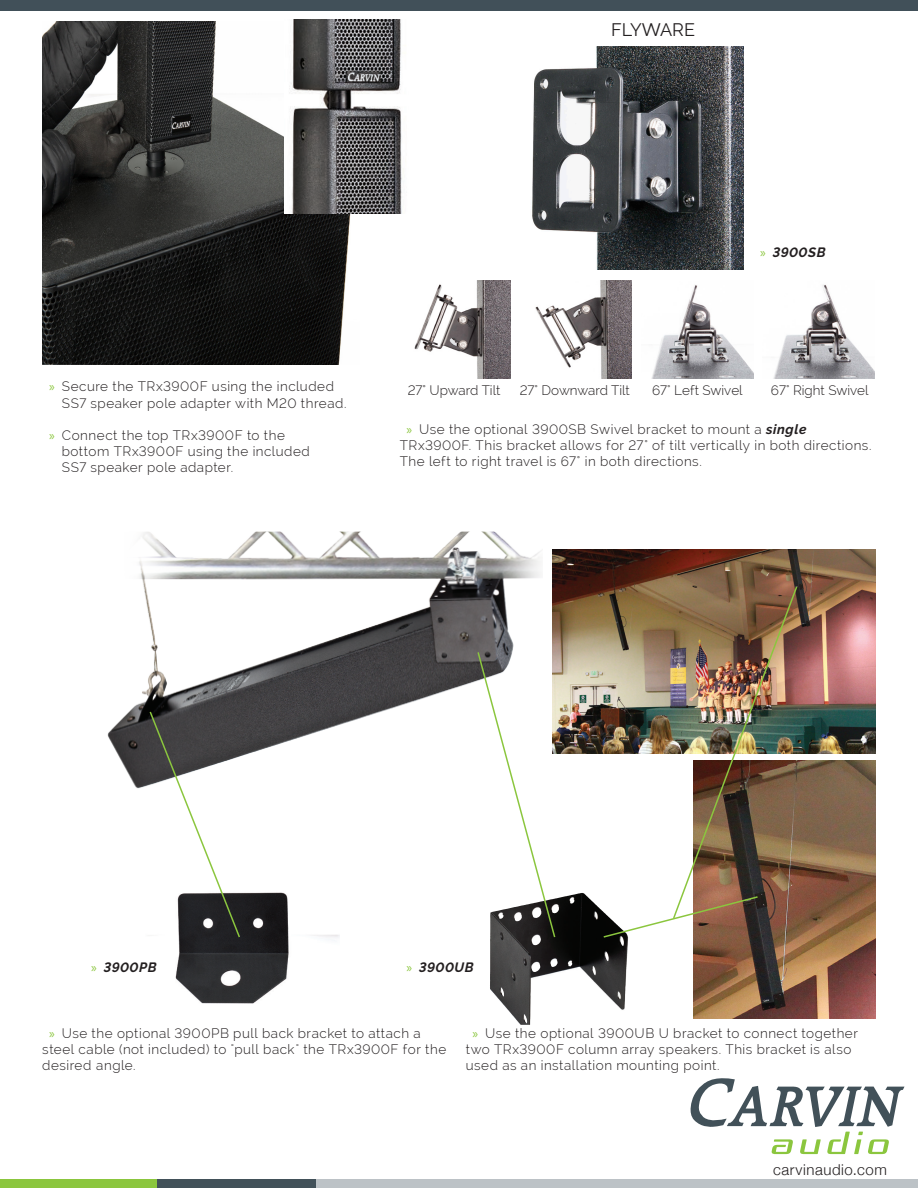
<style>
.page{position:relative;width:918px;height:1188px;background:#fff}
.page>*{position:absolute;margin:0;border:0;box-sizing:border-box;transform-origin:0 0}
.t1{font:18px "Raleway";color:#231f20}
.t2{font:300 15px "Helvetica Neue";letter-spacing:.04em;color:#231f20}
.Features_w_Green_Bul{font:300 13.5px/16.2px "Raleway";letter-spacing:.035em;color:#231f20}
.Text_wiout_Bullets{font:300 13.5px "Raleway";color:#231f20}
.t3{font:italic 700 13.5px "Raleway";letter-spacing:.03em;color:#231f20}
.s1{font-family:"Myriad Pro";font-weight:400;color:#8bc63e}
.s2{font-family:"Myriad Pro";font-weight:400;font-style:normal;color:#8bc63e}
.s3{font-weight:700;font-style:italic}
</style>
<div class="page">
<div style="left:0;top:0;width:918px;height:10px;background:#415059"></div>
<div style="left:0;top:1179px;width:157px;height:9px;background:#8bc63e"></div>
<div style="left:157px;top:1179px;width:159px;height:9px;background:#425159"></div>
<div style="left:316px;top:1179px;width:602px;height:9px;background:#bcc2c6"></div>
<svg style="left:691px;top:1078px;width:213px;height:76px"></svg>
<img style="left:42px;top:22px;width:318px;height:343px">
<img style="left:284px;top:19px;width:120px;height:194px">
<img style="left:107px;top:532px;width:434px;height:257px">
<img style="left:175px;top:892px;width:165px;height:112px">
<img style="left:490px;top:893px;width:90px;height:119px">
<img style="left:532px;top:46px;width:212px;height:223px">
<img style="left:414px;top:281px;width:96px;height:97px">
<img style="left:652px;top:285px;width:101px;height:93px">
<img style="left:773px;top:284px;width:102px;height:94px">
<img style="left:535px;top:281px;width:97px;height:97px">
<img style="left:694px;top:760px;width:182px;height:258px">
<img style="left:553px;top:549px;width:323px;height:204px">
<img style="left:602px;top:585px;width:197px;height:354px">
<svg style="left:476px;top:651px;width:81px;height:288px"></svg>
<svg style="left:148px;top:710px;width:93px;height:229px"></svg>
<p class="t1" style="left:611px;top:20px;width:85px">FLYWARE</p>
<p class="Features_w_Green_Bul" style="left:49px;top:378px;width:286px"><span class="s1">»</span> Secure the TRx3900F using the included</p>
<p class="Features_w_Green_Bul" style="left:62px;top:395px;width:286px">SS7 speaker pole adapter with M20 thread.</p>
<p class="Features_w_Green_Bul" style="left:62px;top:427px;width:250px;text-indent:-13px"><span class="s1">»</span> Connect the top TRx3900F to the bottom TRx3900F using the included<br>SS7 speaker pole adapter.</p>
<p class="t3" style="left:760px;top:245px;width:67px"><span class="s2">»</span> 3900SB</p>
<p class="Text_wiout_Bullets" style="left:408px;top:382px;width:94px">27° Upward Tilt</p>
<p class="Text_wiout_Bullets" style="left:520px;top:382px;width:112px">27° Downward Tilt</p>
<p class="Text_wiout_Bullets" style="left:652px;top:382px;width:92px">67° Left Swivel</p>
<p class="Text_wiout_Bullets" style="left:771px;top:382px;width:99px">67° Right Swivel</p>
<p class="Features_w_Green_Bul" style="left:400px;top:421px;width:473px;text-indent:7px"><span class="s1">»</span> Use the optional 3900SB Swivel bracket to mount a <span class="s3">single<br></span>TRx3900F. This bracket allows for 27° of tilt vertically in both directions.<br>The left to right travel is 67° in both directions.</p>
<p class="t3" style="left:91px;top:959px;width:67px"><span class="s2">»</span> 3900PB</p>
<p class="t3" style="left:407px;top:959px;width:69px"><span class="s2">»</span> 3900UB</p>
<p class="Features_w_Green_Bul" style="left:42px;top:1025px;width:406px;text-indent:7px"><span class="s1">»</span> Use the optional 3900PB pull back bracket to attach a steel cable (not included) to "pull back" the TRx3900F for the desired angle.</p>
<p class="Features_w_Green_Bul" style="left:466px;top:1025px;width:394px;text-indent:7px"><span class="s1">»</span> Use the optional 3900UB U bracket to connect together two TRx3900F column array speakers. This bracket is also used as an installation mounting point.</p>
<p class="t2" style="left:773px;top:1157px;width:115px">carvinaudio.com</p>
</div>
